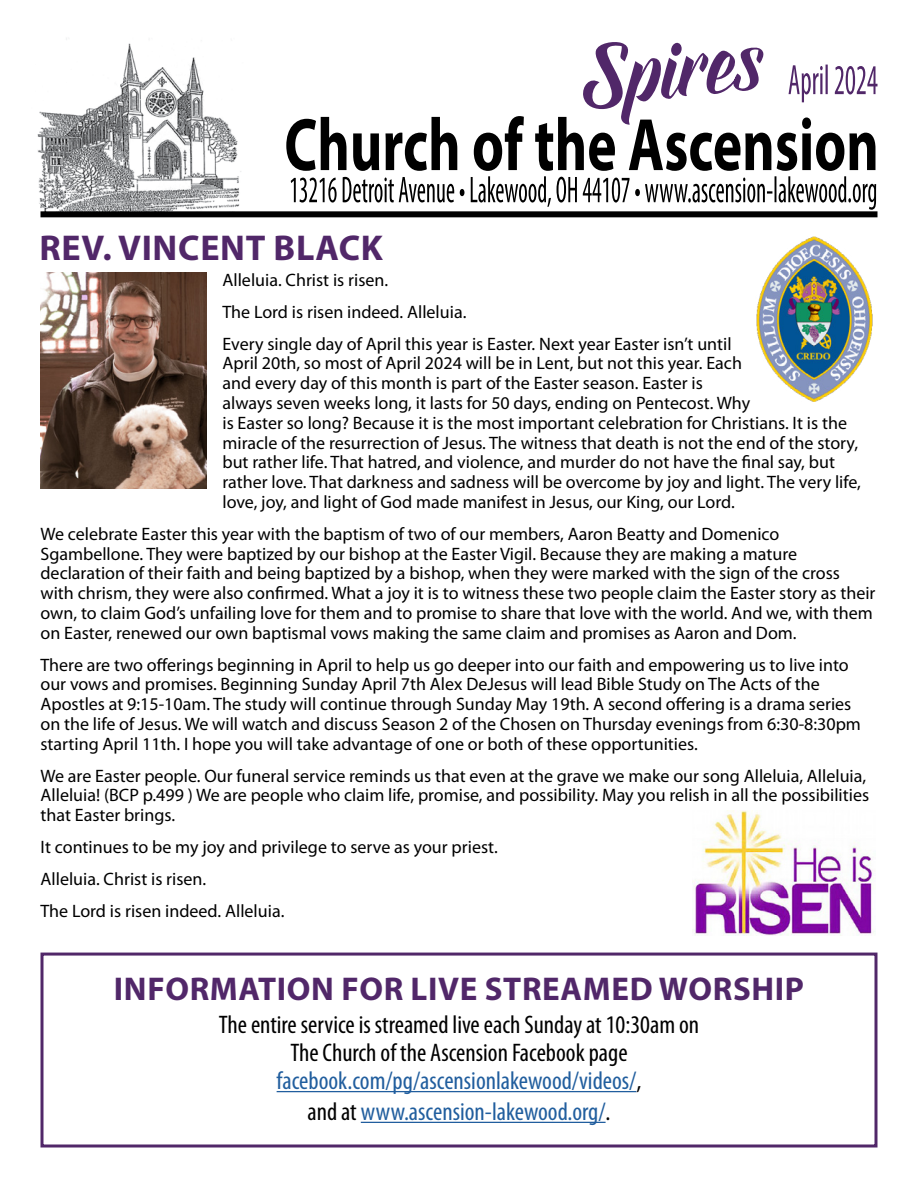
<style>
.page{position:relative;width:918px;height:1188px;background:#fff}
.page>*{position:absolute;margin:0;border:0;box-sizing:border-box;transform-origin:0 0}
.t1{font:700 36px "Myriad Pro";letter-spacing:.02em;color:#512769}
.t2{font:700 33px "Myriad Pro";letter-spacing:.02em;color:#512769}
.t3{font:condensed 25.5px/28px "Myriad Pro";color:#000;text-align:center}
.t4{font:condensed 25.5px "Myriad Pro";color:#215e9e}
.t5{font:18px/19.8px "Myriad Pro";color:#000}
.s1{color:#215e9e}
.s2{color:#000}
</style>
<div class="page">
<img style="left:40px;top:273px;width:166px;height:216px">
<img style="left:37px;top:38px;width:204px;height:173px">
<div style="left:40px;top:211px;width:838px;height:6px;background:#000"></div>
<div style="left:40px;top:953px;width:838px;height:195px;border:3px solid #512769"></div>
<hr style="left:277px;top:1091px;width:359px;height:1px;background:#215e9e">
<hr style="left:361px;top:1122px;width:245px;height:1px;background:#215e9e">
<svg style="left:286px;top:42px;width:592px;height:168px"></svg>
<img style="left:756px;top:236px;width:117px;height:166px">
<img style="left:693px;top:811px;width:181px;height:125px">
<h1 class="t1" style="left:39px;top:228px;width:345px">REV. VINCENT BLACK</h1>
<p class="t5" style="left:222px;top:264px;width:511px;line-height:31.8px">Alleluia. Christ is risen.<br>The Lord is risen indeed. Alleluia.<br>Every single day of April this year is Easter. Next year Easter isn’t until</p>
<p class="t5" style="left:222px;top:354px;width:640px">April 20th, so most of April 2024 will be in Lent, but not this year. Each<br>and every day of this month is part of the Easter season. Easter is<br>always seven weeks long, it lasts for 50 days, ending on Pentecost. Why<br>is Easter so long? Because it is the most important celebration for Christians. It is the miracle of the resurrection of Jesus. The witness that death is not the end of the story, but rather life. That hatred, and violence, and murder do not have the final say, but rather love. That darkness and sadness will be overcome by joy and light. The very life, love, joy, and light of God made manifest in Jesus, our King, our Lord.</p>
<p class="t5" style="left:41px;top:524px;width:836px">We celebrate Easter this year with the baptism of two of our members, Aaron Beatty and Domenico Sgambellone. They were baptized by our bishop at the Easter Vigil. Because they are making a mature declaration of their faith and being baptized by a bishop, when they were marked with the sign of the cross with chrism, they were also confirmed. What a joy it is to witness these two people claim the Easter story as their own, to claim God’s unfailing love for them and to promise to share that love with the world. And we, with them on Easter, renewed our own baptismal vows making the same claim and promises as Aaron and Dom.</p>
<p class="t5" style="left:41px;top:655px;width:822px">There are two offerings beginning in April to help us go deeper into our faith and empowering us to live into our vows and promises. Beginning Sunday April 7th Alex DeJesus will lead Bible Study on The Acts of the Apostles at 9:15-10am. The study will continue through Sunday May 19th. A second offering is a drama series on the life of Jesus. We will watch and discuss Season 2 of the Chosen on Thursday evenings from 6:30-8:30pm starting April 11th. I hope you will take advantage of one or both of these opportunities.</p>
<p class="t5" style="left:41px;top:766px;width:830px">We are Easter people. Our funeral service reminds us that even at the grave we make our song Alleluia, Alleluia,<br>Alleluia! (BCP p.499 ) We are people who claim life, promise, and possibility. May you relish in all the possibilities that Easter brings.</p>
<p class="t5" style="left:41px;top:831px;width:459px;line-height:31.8px">It continues to be my joy and privilege to serve as your priest.<br>Alleluia. Christ is risen.<br>The Lord is risen indeed. Alleluia.</p>
<h2 class="t2" style="left:114px;top:970px;width:692px">INFORMATION FOR LIVE STREAMED WORSHIP</h2>
<h3 class="t3" style="left:219px;top:1011px;width:482px">The entire service is streamed live each Sunday at 10:30am on<br>The Church of the Ascension Facebook page <span class="s1">facebook.com/pg/ascensionlakewood/videos/</span>,</h3>
<h3 class="t4" style="left:307px;top:1098px;width:305px"><span class="s2">and at</span> www.ascension-lakewood.org/<span class="s2">.</span></h3>
</div>
